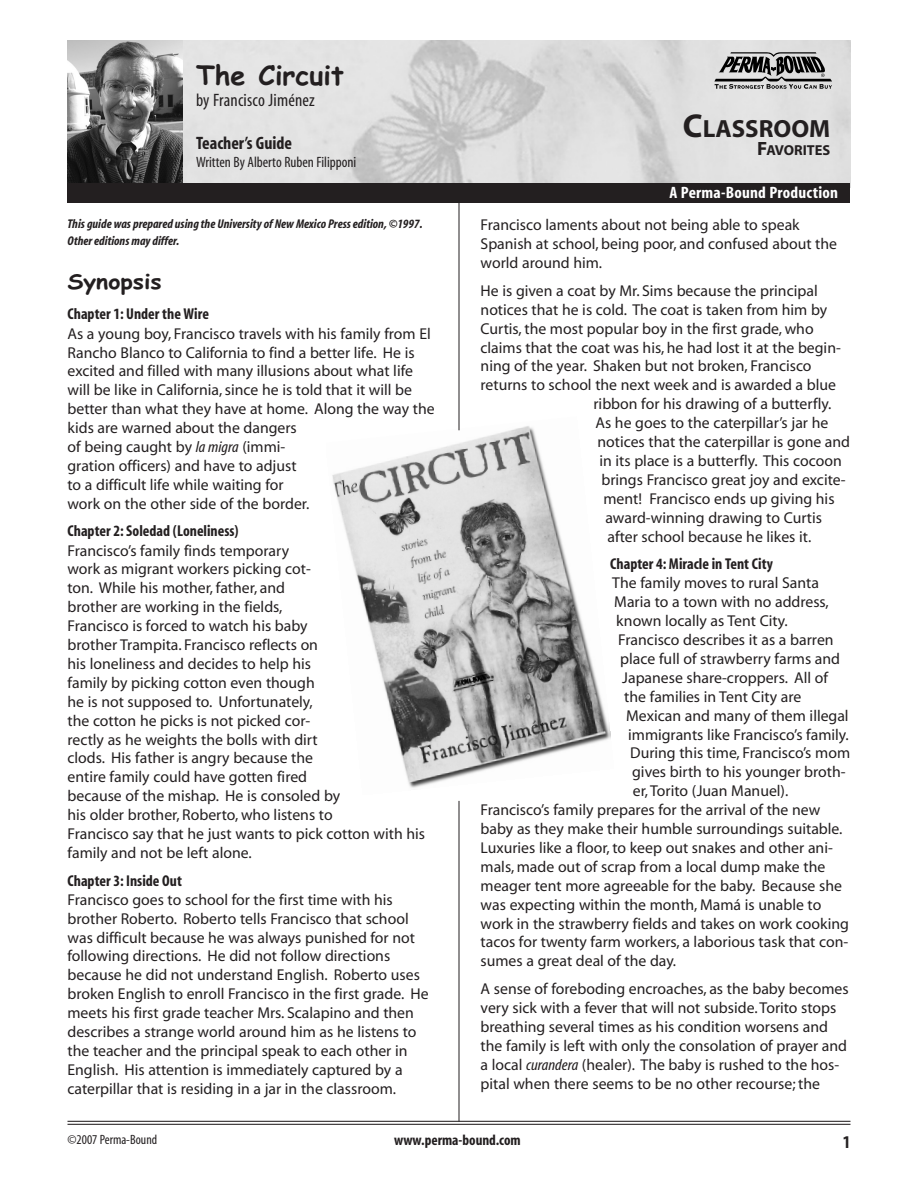
<style>
.page{position:relative;width:918px;height:1188px;background:#fff}
.page>*{position:absolute;margin:0;border:0;box-sizing:border-box;transform-origin:0 0}
.t1{font:700 27px "Comic Sans MS";color:#231f20}
.t2{font:700 24.9px "Myriad";color:#231f20}
.t3{font:700 21px "Comic Sans MS";color:#231f20;scale:1.1 1}
.t4{font:condensed 18px "Myriad";letter-spacing:.01em;color:#231f20}
.t5{font:700 condensed 18px "Myriad";color:#231f20}
.t6{font:700 condensed 16.5px "Myriad";letter-spacing:.015em;color:#fff;scale:1.05 1}
.t7{font:15.75px/18.9px "Myriad";color:#231f20}
.t8{font:700 condensed 15.75px "Myriad";color:#231f20}
.t9{font:condensed 15px "Myriad";color:#231f20}
.t10{font:700 condensed 15px "Myriad";color:#231f20}
.t11{font:700 14.4px "Myriad";color:#231f20}
.t12{font:condensed 13.5px "Myriad";color:#231f20}
.t13{font:italic 700 condensed 12.75px/17.4px "Myriad";color:#231f20}
.s1{font-style:italic;font-stretch:condensed}
.s2{font-size:33.15px}
.s3{font-size:19.35px}
</style>
<div class="page">
<img style="left:183px;top:41px;width:667px;height:142px">
<img style="left:68px;top:41px;width:115px;height:142px">
<hr style="left:68px;top:1124px;width:782px;height:1px;background:#231f20">
<hr style="left:68px;top:1121px;width:782px;height:1px;background:#231f20">
<div style="left:68px;top:183px;width:782px;height:19px;background:#231f20"></div>
<svg style="left:715px;top:52px;width:116px;height:37px;background:#878787"></svg>
<img style="left:332px;top:416px;width:279px;height:372px">
<hr style="left:459px;top:801px;width:1px;height:321px;background:#231f20">
<hr style="left:459px;top:198px;width:1px;height:232px;background:#231f20">
<h1 class="t1" style="left:196px;top:64px;width:149px">The Circuit</h1>
<p class="t4" style="left:196px;top:93px;width:120px">by Francisco Jiménez</p>
<p class="t5" style="left:196px;top:137px;width:98px">Teacher’s Guide</p>
<p class="t9" style="left:196px;top:157px;width:162px">Written By Alberto Ruben Filipponi</p>
<p class="t13" style="left:68px;top:216px;width:357px">This guide was prepared using the University of New Mexico Press edition, ©1997.<br>Other editions may differ.</p>
<h3 class="t3" style="left:68px;top:273px;width:87px">Synopsis</h3>
<p class="t8" style="left:68px;top:309px;width:143px">Chapter 1: Under the Wire</p>
<p class="t7" style="left:68px;top:325px;width:369px">As a young boy, Francisco travels with his family from El Rancho Blanco to California to find a better life. He is excited and filled with many illusions about what life will be like in California, since he is told that it will be better than what they have at home. Along the way the kids are warned about the dangers<br>of being caught by <span class="s1">la migra</span> (immi-<br>gration officers) and have to adjust<br>to a difficult life while waiting for<br>work on the other side of the border.</p>
<p class="t8" style="left:68px;top:526px;width:173px">Chapter 2: Soledad (Loneliness)</p>
<p class="t7" style="left:68px;top:542px;width:359px">Francisco’s family finds temporary<br>work as migrant workers picking cot-<br>ton. While his mother, father, and<br>brother are working in the fields,<br>Francisco is forced to watch his baby<br>brother Trampita. Francisco reflects on<br>his loneliness and decides to help his<br>family by picking cotton even though<br>he is not supposed to. Unfortunately,<br>the cotton he picks is not picked cor-<br>rectly as he weights the bolls with dirt<br>clods. His father is angry because the<br>entire family could have gotten fired<br>because of the mishap. He is consoled by<br>his older brother, Roberto, who listens to<br>Francisco say that he just wants to pick cotton with his family and not be left alone.</p>
<p class="t8" style="left:68px;top:875px;width:116px">Chapter 3: Inside Out</p>
<p class="t7" style="left:68px;top:891px;width:363px">Francisco goes to school for the first time with his brother Roberto. Roberto tells Francisco that school was difficult because he was always punished for not following directions. He did not follow directions because he did not understand English. Roberto uses broken English to enroll Francisco in the first grade. He meets his first grade teacher Mrs. Scalapino and then describes a strange world around him as he listens to the teacher and the principal speak to each other in English. His attention is immediately captured by a caterpillar that is residing in a jar in the classroom.</p>
<h2 class="t2" style="left:683px;top:119px;width:149px"><span class="s2">C</span>LASSROOM</h2>
<p class="t11" style="left:757px;top:145px;width:75px"><span class="s3">F</span>AVORITES</p>
<p class="t6" style="left:670px;top:186px;width:162px">A Perma-Bound Production</p>
<p class="t7" style="left:481px;top:217px;width:358px">Francisco laments about not being able to speak<br>Spanish at school, being poor, and confused about the world around him.</p>
<p class="t7" style="left:481px;top:282px;width:339px">He is given a coat by Mr. Sims because the principal</p>
<p class="t7" style="left:481px;top:301px;width:348px">notices that he is cold. The coat is taken from him by</p>
<p class="t7" style="left:481px;top:320px;width:335px">Curtis, the most popular boy in the first grade, who</p>
<p class="t7" style="left:481px;top:339px;width:362px">claims that the coat was his, he had lost it at the begin-</p>
<p class="t7" style="left:481px;top:358px;width:333px">ning of the year. Shaken but not broken, Francisco</p>
<p class="t7" style="left:481px;top:377px;width:357px">returns to school the next week and is awarded a blue</p>
<p class="t7" style="left:594px;top:396px;width:239px">ribbon for his drawing of a butterfly.</p>
<p class="t7" style="left:595px;top:415px;width:234px">As he goes to the caterpillar’s jar he</p>
<p class="t7" style="left:597px;top:434px;width:254px">notices that the caterpillar is gone and</p>
<p class="t7" style="left:599px;top:453px;width:244px">in its place is a butterfly. This cocoon</p>
<p class="t7" style="left:601px;top:471px;width:246px">brings Francisco great joy and excite-</p>
<p class="t7" style="left:603px;top:490px;width:233px">ment! Francisco ends up giving his</p>
<p class="t7" style="left:605px;top:509px;width:218px">award-winning drawing to Curtis</p>
<p class="t7" style="left:607px;top:528px;width:205px">after school because he likes it.</p>
<p class="t8" style="left:610px;top:558px;width:164px">Chapter 4: Miracle in Tent City</p>
<p class="t7" style="left:612px;top:575px;width:208px">The family moves to rural Santa</p>
<p class="t7" style="left:614px;top:594px;width:216px">Maria to a town with no address,</p>
<p class="t7" style="left:616px;top:613px;width:173px">known locally as Tent City.</p>
<p class="t7" style="left:618px;top:632px;width:217px">Francisco describes it as a barren</p>
<p class="t7" style="left:620px;top:651px;width:221px">place full of strawberry farms and</p>
<p class="t7" style="left:622px;top:669px;width:207px">Japanese share-croppers. All of</p>
<p class="t7" style="left:624px;top:688px;width:179px">the families in Tent City are</p>
<p class="t7" style="left:626px;top:707px;width:224px">Mexican and many of them illegal</p>
<p class="t7" style="left:628px;top:726px;width:222px">immigrants like Francisco’s family.</p>
<p class="t7" style="left:630px;top:745px;width:221px">During this time, Francisco’s mom</p>
<p class="t7" style="left:632px;top:764px;width:215px">gives birth to his younger broth-</p>
<p class="t7" style="left:633px;top:783px;width:157px">er, Torito (Juan Manuel).</p>
<p class="t7" style="left:481px;top:802px;width:341px">Francisco’s family prepares for the arrival of the new</p>
<p class="t7" style="left:481px;top:821px;width:363px">baby as they make their humble surroundings suitable.</p>
<p class="t7" style="left:481px;top:840px;width:354px">Luxuries like a floor, to keep out snakes and other ani-</p>
<p class="t7" style="left:481px;top:858px;width:346px">mals, made out of scrap from a local dump make the</p>
<p class="t7" style="left:481px;top:877px;width:363px">meager tent more agreeable for the baby. Because she</p>
<p class="t7" style="left:481px;top:896px;width:342px">was expecting within the month, Mamá is unable to</p>
<p class="t7" style="left:481px;top:915px;width:370px">work in the strawberry fields and takes on work cooking</p>
<p class="t7" style="left:481px;top:934px;width:369px">tacos for twenty farm workers, a laborious task that con-</p>
<p class="t7" style="left:481px;top:953px;width:197px">sumes a great deal of the day.</p>
<p class="t7" style="left:481px;top:981px;width:370px">A sense of foreboding encroaches, as the baby becomes very sick with a fever that will not subside. Torito stops breathing several times as his condition worsens and the family is left with only the consolation of prayer and a local <span class="s1">curandera</span> (healer). The baby is rushed to the hos&shy;pital when there seems to be no other recourse; the</p>
<p class="t12" style="left:68px;top:1134px;width:91px">©2007 Perma-Bound</p>
<p class="t10" style="left:394px;top:1134px;width:128px">www.perma-bound.com</p>
<p class="t5" style="left:843px;top:1136px;width:9px">1</p>
</div>
